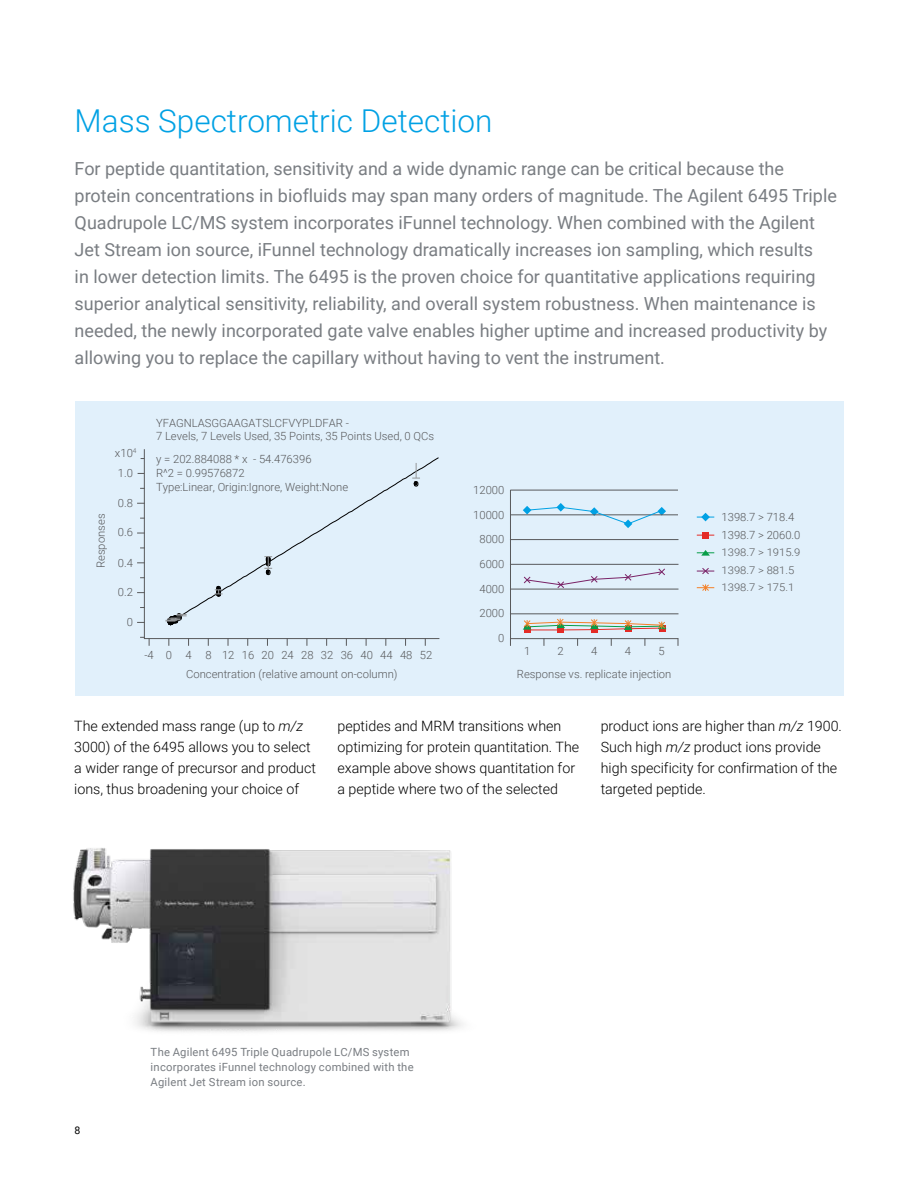
<style>
.page{position:relative;width:918px;height:1188px;background:#fff}
.page>*{position:absolute;margin:0;border:0;box-sizing:border-box;transform-origin:0 0}
.t1{font:300 31.5px "Roboto";color:#00a1e4}
.t2{font:18px/27px "Roboto";color:#797d82}
.t3{font:300 14.25px/21px "Roboto";color:#000}
.t4{font:300 11.25px/14px "Roboto";color:#58595b}
.t5{font:11.25px/15px "Roboto";letter-spacing:.02em;color:#797d82}
.t6{font:300 10.5px/18px "Roboto";color:#58595b;scale:1.07 1}
.t7{font:10.5px "Roboto";color:#000}
.s1{font-style:italic}
</style>
<div class="page">
<div style="left:76px;top:401px;width:768px;height:295px;background:#e1f0fb"></div>
<img style="left:73px;top:848px;width:390px;height:184px">
<svg style="left:697px;top:513px;width:17px;height:8px"></svg>
<svg style="left:697px;top:532px;width:17px;height:6px"></svg>
<svg style="left:697px;top:568px;width:17px;height:7px"></svg>
<svg style="left:697px;top:550px;width:17px;height:6px"></svg>
<svg style="left:697px;top:584px;width:17px;height:7px"></svg>
<svg style="left:510px;top:489px;width:169px;height:156px"></svg>
<svg style="left:141px;top:637px;width:9px;height:8px"></svg>
<svg style="left:144px;top:449px;width:296px;height:190px"></svg>
<svg style="left:170px;top:457px;width:269px;height:166px"></svg>
<svg style="left:166px;top:613px;width:21px;height:13px"></svg>
<svg style="left:215px;top:586px;width:8px;height:11px"></svg>
<svg style="left:264px;top:556px;width:8px;height:19px"></svg>
<svg style="left:412px;top:463px;width:8px;height:24px"></svg>
<h1 class="t1" style="left:75px;top:99px;width:419px">Mass Spectrometric Detection</h1>
<p class="t2" style="left:75px;top:154px;width:764px">For peptide quantitation, sensitivity and a wide dynamic range can be critical because the protein concentrations in biofluids may span many orders of magnitude. The Agilent 6495 Triple Quadrupole LC/MS system incorporates iFunnel technology. When combined with the Agilent Jet Stream ion source, iFunnel technology dramatically increases ion sampling, which results<br>in lower detection limits. The 6495 is the proven choice for quantitative applications requiring superior analytical sensitivity, reliability, and overall system robustness. When maintenance is needed, the newly incorporated gate valve enables higher uptime and increased productivity by allowing you to replace the capillary without having to vent the instrument.</p>
<p class="t4" style="left:115px;top:445px;width:23px">x10<sup>4</sup></p>
<p class="t4" style="left:118px;top:465px;width:17px">1.0</p>
<p class="t4" style="left:93px;top:568px;width:56px;rotate:-90deg">Responses</p>
<p class="t4" style="left:118px;top:496px;width:17px">0.8</p>
<p class="t4" style="left:118px;top:525px;width:17px">0.6</p>
<p class="t4" style="left:118px;top:556px;width:17px">0.4</p>
<p class="t4" style="left:118px;top:585px;width:17px">0.2</p>
<p class="t4" style="left:127px;top:615px;width:8px">0</p>
<p class="t4" style="left:156px;top:416px;width:280px;line-height:13.5px">YFAGNLASGGAAGATSLCFVYPLDFAR -<br>7 Levels, 7 Levels Used, 35 Points, 35 Points Used, 0 QCs</p>
<p class="t4" style="left:156px;top:452px;width:194px">y = 202.884088 * x - 54.476396<br>R^2 = 0.99576872<br>Type:Linear, Origin:Ignore, Weight:None</p>
<p class="t4" style="left:144px;top:648px;width:289px">-4 0 4 8 1216202428323640444852</p>
<p class="t4" style="left:473px;top:483px;width:33px">12000</p>
<p class="t4" style="left:473px;top:507px;width:33px">10000</p>
<p class="t4" style="left:479px;top:532px;width:26px">8000</p>
<p class="t4" style="left:479px;top:557px;width:26px">6000</p>
<p class="t4" style="left:479px;top:581px;width:26px">4000</p>
<p class="t4" style="left:479px;top:601px;width:26px;line-height:24.6px;text-align:right">2000<br>0</p>
<p class="t4" style="left:524px;top:643px;width:8px">1</p>
<p class="t4" style="left:558px;top:643px;width:8px">2</p>
<p class="t4" style="left:591px;top:643px;width:8px">4</p>
<p class="t4" style="left:625px;top:643px;width:8px">4</p>
<p class="t4" style="left:659px;top:643px;width:8px">5</p>
<p class="t4" style="left:186px;top:667px;width:213px">Concentration (relative amount on-column)</p>
<p class="t4" style="left:517px;top:667px;width:156px">Response vs. replicate injection</p>
<p class="t4" style="left:722px;top:508px;width:80px;line-height:17.9px">1398.7 &gt; 718.4<br>1398.7 &gt; 2060.0</p>
<p class="t6" style="left:722px;top:543px;width:75px">1398.7 &gt; 1915.9<br>1398.7 &gt; 881.5</p>
<p class="t6" style="left:722px;top:578px;width:70px">1398.7 &gt; 175.1</p>
<p class="t3" style="left:74px;top:715px;width:243px">The extended mass range (up to <span class="s1">m/z </span>3000) of the 6495 allows you to select a wider range of precursor and product ions, thus broadening your choice of</p>
<p class="t3" style="left:337px;top:715px;width:243px">peptides and MRM transitions when optimizing for protein quantitation. The example above shows quantitation for a peptide where two of the selected</p>
<p class="t3" style="left:601px;top:715px;width:243px">product ions are higher than <span class="s1">m/z</span> 1900.<br>Such high <span class="s1">m/z</span> product ions provide high specificity for confirmation of the targeted peptide.</p>
<p class="t7" style="left:75px;top:1123px;width:7px">8</p>
<p class="t5" style="left:151px;top:1044px;width:265px">The Agilent 6495 Triple Quadrupole LC/MS system incorporates iFunnel technology combined with the<br>Agilent Jet Stream ion source.</p>
</div>
